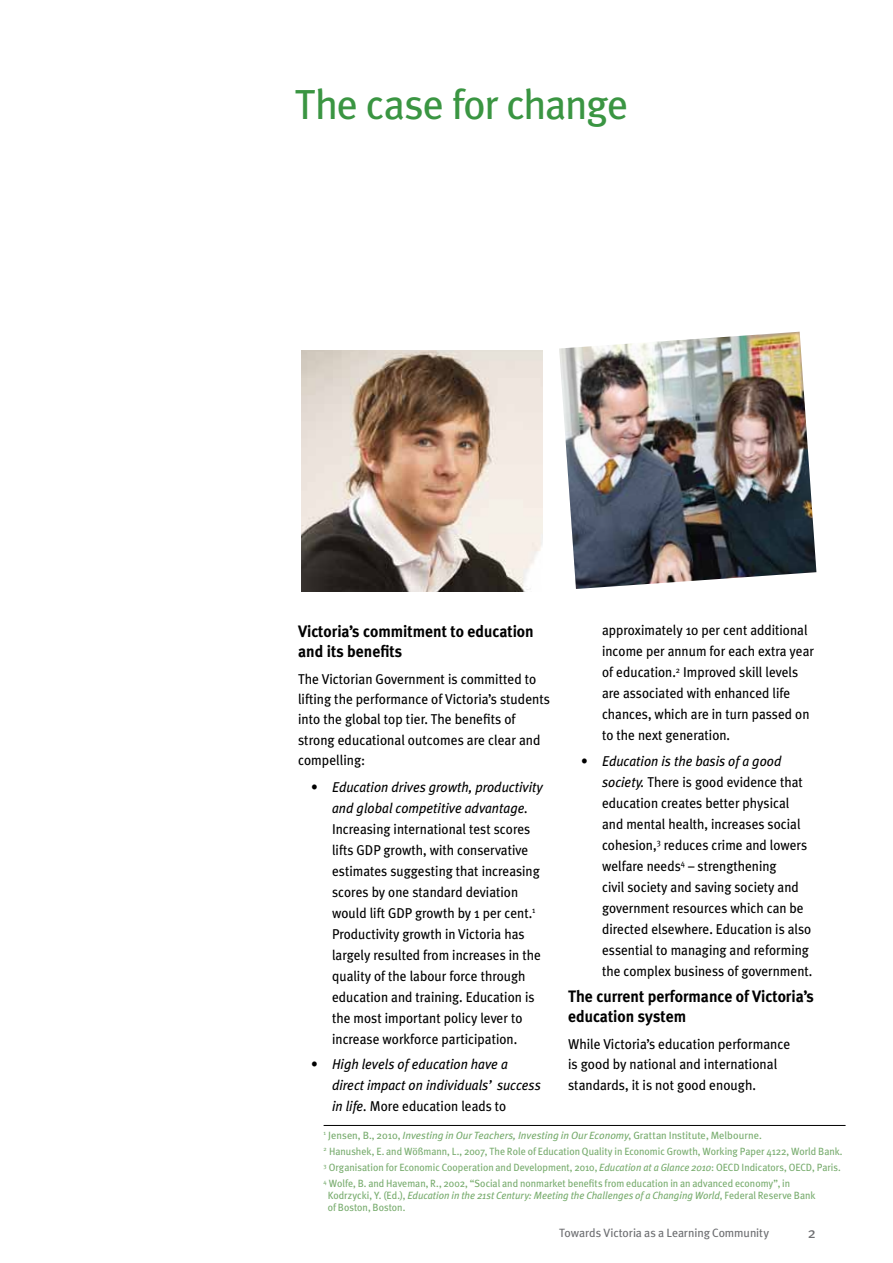
<style>
.page{position:relative;width:893px;height:1263px;background:#fff}
.page>*{position:absolute;margin:0;border:0;box-sizing:border-box;transform-origin:0 0}
.t1{font:42px "Meta Plus";letter-spacing:-.025em;color:#3a9542}
.t2{font:700 16.5px/20.2px "Meta Plus";color:#000;scale:.95 1}
.t3{font:15px "Meta Plus";color:#6d6e71}
.t4{font:14.25px/21px "Meta Plus";color:#000;scale:.94 1}
.t5{font:14.25px/20.2px "Meta Plus";color:#000;scale:.95 1}
.t6{font:italic 14.25px/21px "Meta Plus";color:#000;text-align:center;scale:.94 1}
.t7{font:12px "Meta Plus";letter-spacing:-.01em;color:#6d6e71}
.t8{font:10.5px/16.2px "Meta Plus";color:#78ac6e}
.t9{font:italic 10.5px/12px "Meta Plus";color:#78ac6e;scale:.96 1}
.s1{font-style:normal}
.s2{font-style:italic}
</style>
<div class="page">
<hr style="left:324px;top:1125px;width:522px;height:1px;background:#000">
<img style="left:559px;top:332px;width:257px;height:257px">
<img style="left:301px;top:350px;width:241px;height:241px">
<h1 class="t1" style="left:295px;top:80px;width:335px">The case for change</h1>
<p class="t2" style="left:298px;top:621px;width:250px">Victoria’s commitment to education and its benefits</p>
<p class="t5" style="left:298px;top:668px;width:267px">The Victorian Government is committed to lifting the performance of Victoria’s students into the global top tier. The benefits of strong educational outcomes are clear and compelling:</p>
<p class="t6" style="left:311px;top:776px;width:248px">• Education drives growth, productivity and global competitive advantage.</p>
<p class="t4" style="left:332px;top:818px;width:224px">Increasing international test scores lifts GDP growth, with conservative estimates suggesting that increasing scores by one standard deviation would lift GDP growth by 1 per cent.<sup>1<br></sup>Productivity growth in Victoria has largely resulted from increases in the quality of the labour force through education and training. Education is the most important policy lever to increase workforce participation.</p>
<p class="t6" style="left:332px;top:1054px;width:223px;text-align:left;text-indent:-21px">• High levels of education have a direct impact on individuals’ success in life. <span class="s1">More education leads to</span></p>
<p class="t4" style="left:602px;top:620px;width:227px">approximately 10 per cent additional income per annum for each extra year of education.<sup>2</sup> Improved skill levels are associated with enhanced life chances, which are in turn passed on to the next generation.</p>
<p class="t4" style="left:602px;top:750px;width:225px;text-indent:-21px"><span class="s2">• Education is the basis of a good society.</span> There is good evidence that education creates better physical and mental health, increases social cohesion,<sup>3</sup> reduces crime and lowers welfare needs<sup>4</sup> – strengthening<br>civil society and saving society and government resources which can be directed elsewhere. Education is also essential to managing and reforming the complex business of government.</p>
<p class="t2" style="left:568px;top:986px;width:260px">The current performance of Victoria’s education system</p>
<p class="t5" style="left:568px;top:1034px;width:235px">While Victoria’s education performance is good by national and international standards, it is not good enough.</p>
<p class="t8" style="left:324px;top:1127px;width:520px"><sup>1</sup> Jensen, B., 2010, <span class="s2">Investing in Our Teachers, Investing in Our Economy</span>, Grattan Institute, Melbourne.<br><sup>2</sup> Hanushek, E. and Wößmann, L., 2007, The Role of Education Quality in Economic Growth, Working Paper 4122, World Bank.<br><sup>3</sup> Organisation for Economic Cooperation and Development, 2010, <span class="s2">Education at a Glance 2010</span>: OECD Indicators, OECD, Paris.<br><sup>4</sup> Wolfe, B. and Haveman, R., 2002, “Social and nonmarket benefits from education in an advanced economy”, in</p>
<p class="t9" style="left:328px;top:1189px;width:510px"><span class="s1">Kodrzycki, Y. (Ed.),</span> Education in the 21st Century: Meeting the Challenges of a Changing World<span class="s1">, Federal Reserve Bank of Boston, Boston.</span></p>
<p class="t7" style="left:559px;top:1226px;width:211px">Towards Victoria as a Learning Community</p>
<p class="t3" style="left:808px;top:1224px;width:10px">2</p>
</div>
